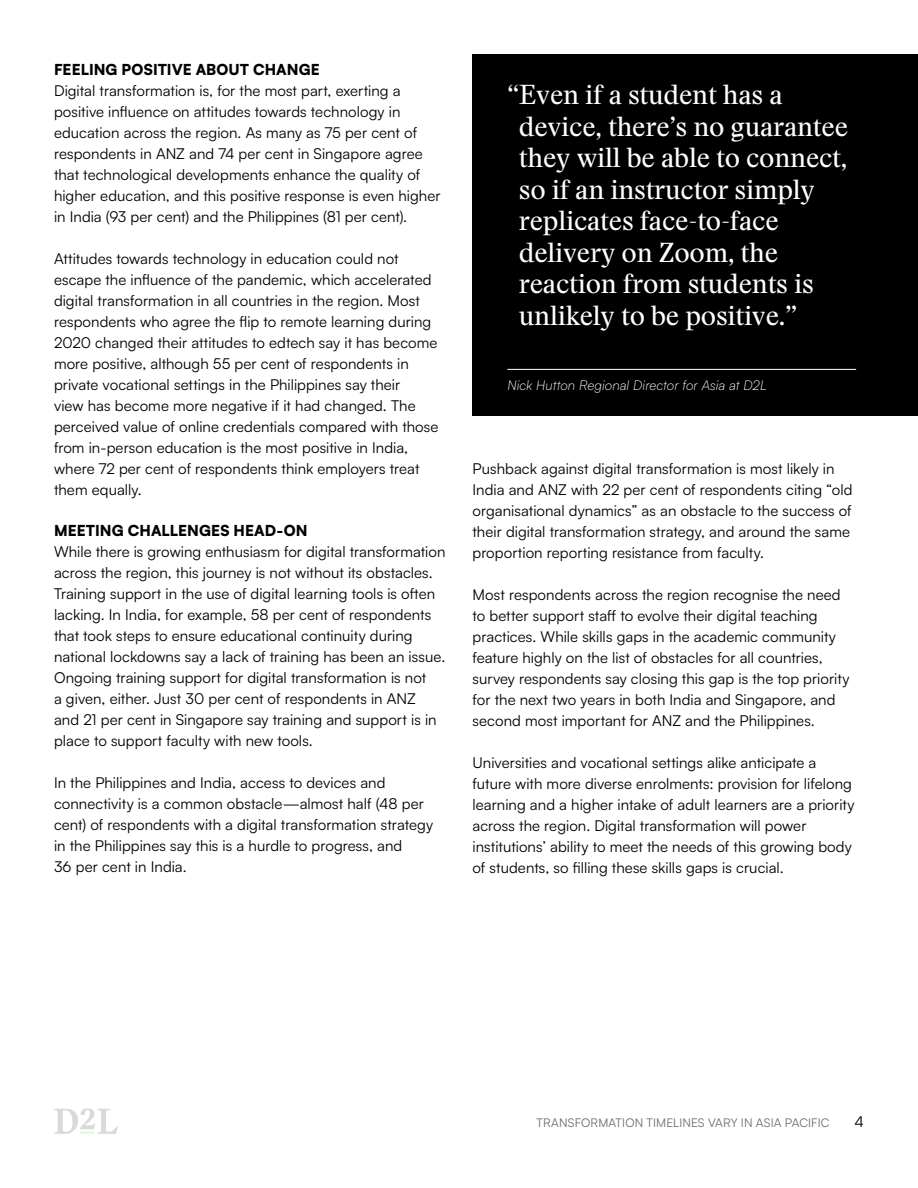
<style>
.page{position:relative;width:918px;height:1188px;background:#fff}
.page>*{position:absolute;margin:0;border:0;box-sizing:border-box;transform-origin:0 0}
.t1{font:27px/31.5px "Stanley";letter-spacing:-.01em;color:#fff}
.t2{font:15px/21px "Satoshi";letter-spacing:.005em;color:#000}
.t3{font:900 15px "Satoshi";letter-spacing:.005em;color:#000}
.t4{font:italic 300 13.5px "Satoshi";letter-spacing:.01em;color:#fff}
.t5{font:12px "Satoshi";letter-spacing:.01em;color:#6d6e71}
</style>
<div class="page">
<svg style="left:54px;top:1108px;width:64px;height:26px"></svg>
<div style="left:472px;top:54px;width:446px;height:362px;background:#000"></div>
<hr style="left:507px;top:369px;width:349px;height:1px;background:#fff">
<p class="t3" style="left:54px;top:58px;width:267px">FEELING POSITIVE ABOUT CHANGE</p>
<p class="t2" style="left:54px;top:79px;width:388px">Digital transformation is, for the most part, exerting a positive influence on attitudes towards technology in education across the region. As many as 75 per cent of respondents in ANZ and 74 per cent in Singapore agree that technological developments enhance the quality of higher education, and this positive response is even higher in India (93 per cent) and the Philippines (81 per cent).</p>
<p class="t2" style="left:54px;top:247px;width:386px">Attitudes towards technology in education could not escape the influence of the pandemic, which accelerated digital transformation in all countries in the region. Most respondents who agree the flip to remote learning during 2020 changed their attitudes to edtech say it has become more positive, although 55 per cent of respondents in private vocational settings in the Philippines say their<br>view has become more negative if it had changed. The perceived value of online credentials compared with those from in-person education is the most positive in India, where 72 per cent of respondents think employers treat them equally.</p>
<p class="t3" style="left:54px;top:519px;width:255px">MEETING CHALLENGES HEAD-ON</p>
<p class="t2" style="left:54px;top:541px;width:393px">While there is growing enthusiasm for digital transformation across the region, this journey is not without its obstacles.<br>Training support in the use of digital learning tools is often lacking. In India, for example, 58 per cent of respondents that took steps to ensure educational continuity during national lockdowns say a lack of training has been an issue.<br>Ongoing training support for digital transformation is not<br>a given, either. Just 30 per cent of respondents in ANZ<br>and 21 per cent in Singapore say training and support is in place to support faculty with new tools.</p>
<p class="t2" style="left:54px;top:772px;width:381px">In the Philippines and India, access to devices and connectivity is a common obstacle—almost half (48 per cent) of respondents with a digital transformation strategy in the Philippines say this is a hurdle to progress, and<br>36 per cent in India.</p>
<h1 class="t1" style="left:519px;top:78px;width:331px;text-indent:-12px">“Even if a student has a device, there’s no guarantee they will be able to connect, so if an instructor simply replicates face-to-face delivery on Zoom, the reaction from students is unlikely to be positive.”</h1>
<p class="t4" style="left:507px;top:377px;width:261px">Nick Hutton Regional Director for Asia at D2L</p>
<p class="t2" style="left:473px;top:457px;width:382px">Pushback against digital transformation is most likely in India and ANZ with 22 per cent of respondents citing “old organisational dynamics” as an obstacle to the success of their digital transformation strategy, and around the same proportion reporting resistance from faculty.</p>
<p class="t2" style="left:473px;top:583px;width:379px">Most respondents across the region recognise the need to better support staff to evolve their digital teaching practices. While skills gaps in the academic community feature highly on the list of obstacles for all countries, survey respondents say closing this gap is the top priority for the next two years in both India and Singapore, and second most important for ANZ and the Philippines.</p>
<p class="t2" style="left:473px;top:751px;width:384px">Universities and vocational settings alike anticipate a future with more diverse enrolments: provision for lifelong learning and a higher intake of adult learners are a priority across the region. Digital transformation will power institutions’ ability to meet the needs of this growing body of students, so filling these skills gaps is crucial.</p>
<p class="t5" style="left:537px;top:1115px;width:295px">TRANSFORMATION TIMELINES VARY IN ASIA PACIFIC</p>
<p class="t2" style="left:855px;top:1110px;width:11px">4</p>
</div>
